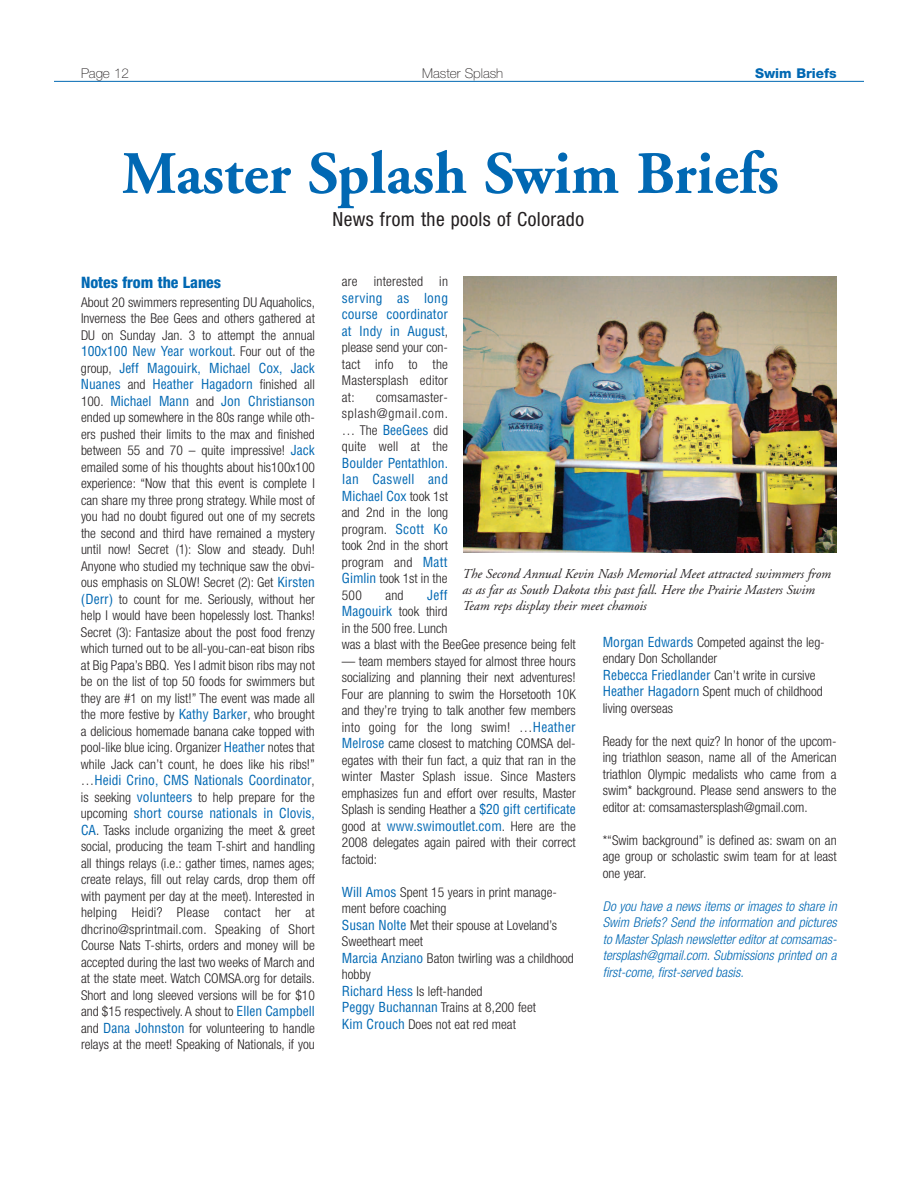
<style>
.page{position:relative;width:918px;height:1188px;background:#fff}
.page>*{position:absolute;margin:0;border:0;box-sizing:border-box;transform-origin:0 0}
.t1{font:700 60px "Adobe Garamond";color:#0168b3}
.t2{font:condensed 19.5px "Helvetica Neue";letter-spacing:.025em;color:#231f20}
.t3{font:800 condensed 15.75px "Helvetica Neue";color:#0168b3}
.t4{font:300 condensed 13.5px/16.5px "Helvetica Neue";color:#231f20;text-align:justify}
.t5{font:condensed 13.5px/16.5px "Helvetica";color:#0168b3;text-align:justify}
.t6{font:italic 300 condensed 13.5px/16.5px "Helvetica Neue";color:#0168b3;text-align:justify}
.t7{font:italic 13.5px/16.2px "Adobe Garamond";color:#231f20}
.t8{font:100 13.5px "Helvetica Neue";color:#231f20}
.t9{font:300 condensed 13.5px "Helvetica Neue";letter-spacing:.02em;color:#231f20}
.t10{font:800 13.5px "Helvetica Neue";color:#0168b3}
.s1{font-family:"Helvetica Neue";font-weight:300;color:#231f20}
.s2{font-family:"Helvetica";font-weight:400;color:#0168b3}
</style>
<div class="page">
<hr style="left:54px;top:81px;width:810px;height:1px;background:#0168b3">
<img style="left:463px;top:277px;width:374px;height:275px">
<p class="t8" style="left:81px;top:69px;width:50px">Page 12</p>
<p class="t8" style="left:422px;top:69px;width:83px">Master Splash</p>
<p class="t10" style="left:755px;top:69px;width:83px">Swim Briefs</p>
<h1 class="t1" style="left:122px;top:150px;width:658px">Master Splash Swim Briefs</h1>
<h2 class="t2" style="left:332px;top:212px;width:253px">News from the pools of Colorado</h2>
<p class="t3" style="left:81px;top:277px;width:142px">Notes from the Lanes</p>
<p class="t4" style="left:81px;top:295px;width:235px">About 20 swimmers representing DU Aquaholics, Inverness the Bee Gees and others gathered at DU on Sunday Jan. 3 to attempt the annual</p>
<p class="t5" style="left:81px;top:343px;width:235px">100x100 New Year workout<span class="s1">. Four out of the group,</span> Jeff Magouirk, Michael Cox, Jack Nuanes <span class="s1">and</span> Heather Hagadorn <span class="s1">finished all 100.</span> Michael Mann <span class="s1">and</span> Jon Christianson</p>
<p class="t4" style="left:81px;top:410px;width:236px">ended up somewhere in the 80s range while oth&shy;ers pushed their limits to the max and finished between 55 and 70 – quite impressive! <span class="s2">Jack </span>emailed some of his thoughts about his100x100 experience: “Now that this event is complete I can share my three prong strategy. While most of you had no doubt figured out one of my secrets the second and third have remained a mystery until now! Secret (1): Slow and steady. Duh!<br>Anyone who studied my technique saw the obvi&shy;ous emphasis on SLOW! Secret (2): Get <span class="s2">Kirsten (Derr)</span> to count for me. Seriously, without her help I would have been hopelessly lost. Thanks!<br>Secret (3): Fantasize about the post food frenzy which turned out to be all-you-can-eat bison ribs at Big Papa’s BBQ. Yes I admit bison ribs may not be on the list of top 50 foods for swimmers but they are #1 on my list!” The event was made all the more festive by <span class="s2">Kathy Barker</span>, who brought a delicious homemade banana cake topped with pool-like blue icing. Organizer <span class="s2">Heather</span> notes that while Jack can’t count, he does like his ribs!”</p>
<p class="t5" style="left:81px;top:772px;width:235px"><span class="s1">…</span>Heidi Crino, CMS Nationals Coordinator<span class="s1">,</span></p>
<p class="t4" style="left:81px;top:790px;width:235px">is seeking <span class="s2">volunteers</span> to help prepare for the</p>
<p class="t5" style="left:81px;top:805px;width:235px"><span class="s1">upcoming</span> short course nationals in Clovis,</p>
<p class="t4" style="left:81px;top:823px;width:235px"><span class="s2">CA</span>. Tasks include organizing the meet &amp; greet social, producing the team T-shirt and handling all things relays (i.e.: gather times, names ages; create relays, fill out relay cards, drop them off with payment per day at the meet). Interested in helping Heidi? Please contact her at dhcrino@sprintmail.com. Speaking of Short Course Nats T-shirts, orders and money will be accepted during the last two weeks of March and at the state meet. Watch COMSA.org for details.<br>Short and long sleeved versions will be for $10 and $15 respectively. A shout to <span class="s2">Ellen Campbell </span>and <span class="s2">Dana Johnston</span> for volunteering to handle relays at the meet! Speaking of Nationals, if you</p>
<p class="t9" style="left:342px;top:277px;width:108px">are interested in</p>
<p class="t5" style="left:342px;top:290px;width:108px">serving as long course coordinator at Indy in August<span class="s1">,</span></p>
<p class="t4" style="left:342px;top:341px;width:108px">please send your con&shy;tact info to the Mastersplash editor at:</p>
<p class="t4" style="left:342px;top:390px;width:108px;text-indent:34px">comsamaster&shy;splash@gmail.com. … The <span class="s2">BeeGees</span> did quite well at the</p>
<p class="t5" style="left:342px;top:455px;width:108px">Boulder Pentathlon.<br>Ian Caswell and Michael Cox <span class="s1">took 1st</span></p>
<p class="t4" style="left:342px;top:506px;width:108px">and 2nd in the long program. <span class="s2">Scott Ko </span>took 2nd in the short program and <span class="s2">Matt Gimlin</span> took 1st in the 500</p>
<p class="t7" style="left:463px;top:567px;width:370px">The Second Annual Kevin Nash Memorial Meet attracted swimmers from as as far as South Dakota this past fall. Here the Prairie Masters Swim<br>Team reps display their meet chamois</p>
<p class="t4" style="left:385px;top:588px;width:20px">and</p>
<p class="t5" style="left:427px;top:587px;width:22px">Jeff</p>
<p class="t4" style="left:342px;top:605px;width:235px;text-align:left"><span class="s2">Magouirk</span> took third<br>in the 500 free. Lunch<br>was a blast with the BeeGee presence being felt</p>
<p class="t4" style="left:342px;top:654px;width:236px">— team members stayed for almost three hours socializing and planning their next adventures!<br>Four are planning to swim the Horsetooth 10K and they’re trying to talk another few members into going for the long swim! …<span class="s2">Heather Melrose</span> came closest to matching COMSA del&shy;egates with their fun fact, a quiz that ran in the winter Master Splash issue. Since Masters emphasizes fun and effort over results, Master Splash is sending Heather a <span class="s2">$20 gift certificate</span></p>
<p class="t5" style="left:342px;top:818px;width:235px"><span class="s1">good at</span> www.swimoutlet.com<span class="s1">. Here are the</span></p>
<p class="t4" style="left:342px;top:836px;width:235px">2008 delegates again paired with their correct factoid:</p>
<p class="t4" style="left:342px;top:885px;width:234px;text-align:left"><span class="s2">Will Amos</span> Spent 15 years in print manage&shy;ment before coaching<br><span class="s2">Susan Nolte</span> Met their spouse at Loveland’s<br>Sweetheart meet<br><span class="s2">Marcia Anziano</span> Baton twirling was a childhood hobby<br><span class="s2">Richard Hess</span> Is left-handed<br><span class="s2">Peggy Buchannan</span> Trains at 8,200 feet<br><span class="s2">Kim Crouch</span> Does not eat red meat</p>
<p class="t4" style="left:603px;top:635px;width:224px;text-align:left"><span class="s2">Morgan Edwards</span> Competed against the leg&shy;endary Don Schollander<br><span class="s2">Rebecca Friedlander</span> Can’t write in cursive <span class="s2">Heather Hagadorn</span> Spent much of childhood living overseas</p>
<p class="t4" style="left:603px;top:734px;width:235px">Ready for the next quiz? In honor of the upcom&shy;ing triathlon season, name all of the American triathlon Olympic medalists who came from a swim* background. Please send answers to the editor at: comsamastersplash@gmail.com.</p>
<p class="t4" style="left:603px;top:833px;width:235px">*“Swim background” is defined as: swam on an age group or scholastic swim team for at least one year.</p>
<p class="t6" style="left:603px;top:899px;width:235px">Do you have a news items or images to share in Swim Briefs? Send the information and pictures to Master Splash newsletter editor at comsamas&shy;tersplash@gmail.com. Submissions printed on a first-come, first-served basis.</p>
</div>
